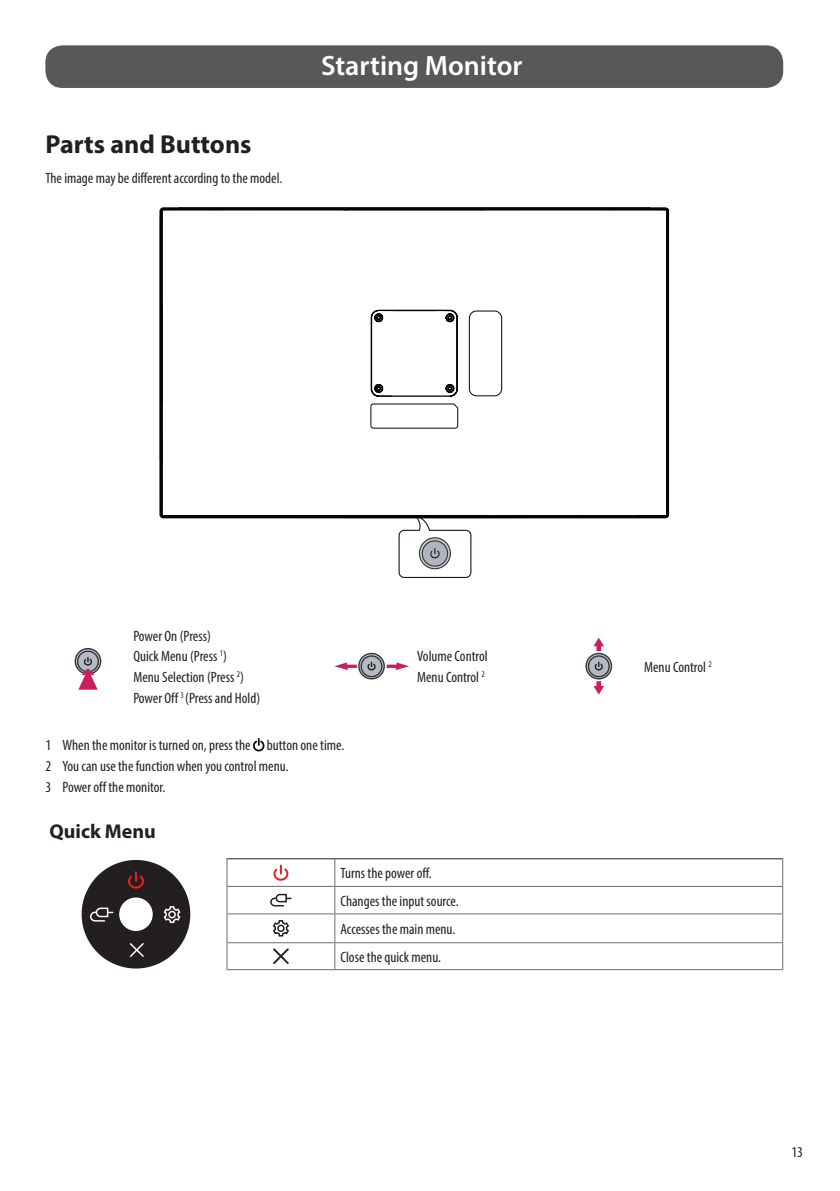
<style>
.page{position:relative;width:840px;height:1191px;background:#fff}
.page>*{position:absolute;margin:0;border:0;box-sizing:border-box;transform-origin:0 0}
.t1{font:600 28px "Myriad Pro";color:#fff}
.Title2{font:700 26px "Myriad Pro";color:#231f20}
.Title3{font:700 20px "Myriad Pro";color:#231f20}
.Body{font:condensed 15px "Myriad Pro";color:#231f20}
</style>
<div class="page">
<div style="left:45px;top:45px;width:737px;height:43px;background:#57585a;border-radius:17px"></div>
<svg style="left:159px;top:207px;width:509px;height:311px"></svg>
<hr style="left:343px;top:515px;width:142px;height:1px;background:#050303">
<hr style="left:261px;top:516px;width:82px;height:1px;background:#050303">
<hr style="left:194px;top:516px;width:67px;height:1px;background:#050303">
<hr style="left:485px;top:516px;width:150px;height:1px;background:#050303">
<hr style="left:343px;top:516px;width:71px;height:1px;background:#050303">
<hr style="left:414px;top:516px;width:71px;height:1px;background:#050303">
<hr style="left:163px;top:517px;width:502px;height:1px;background:#050303">
<svg style="left:457px;top:408px;width:1px;height:18px"></svg>
<hr style="left:456px;top:318px;width:1px;height:71px;background:#050303">
<svg style="left:162px;top:514px;width:40px;height:3px"></svg>
<svg style="left:350px;top:518px;width:128px;height:60px"></svg>
<div style="left:468px;top:310px;width:34px;height:86px;border:1px solid #050303;border-radius:7px"></div>
<svg style="left:75px;top:648px;width:26px;height:26px"></svg>
<div style="left:75px;top:648px;width:26px;height:26px;border:1px solid #323436;border-radius:50%"></div>
<svg style="left:78px;top:651px;width:20px;height:21px"></svg>
<div style="left:77px;top:650px;width:22px;height:22px;border:1px solid #323436;border-radius:50%"></div>
<svg style="left:78px;top:656px;width:20px;height:33px"></svg>
<svg style="left:358px;top:653px;width:26px;height:26px"></svg>
<div style="left:358px;top:653px;width:26px;height:26px;border:1px solid #323436;border-radius:50%"></div>
<svg style="left:361px;top:656px;width:20px;height:20px"></svg>
<div style="left:360px;top:655px;width:22px;height:22px;border:1px solid #323436;border-radius:50%"></div>
<svg style="left:366px;top:661px;width:10px;height:10px"></svg>
<svg style="left:334px;top:662px;width:23px;height:8px"></svg>
<svg style="left:386px;top:662px;width:23px;height:8px"></svg>
<svg style="left:585px;top:653px;width:26px;height:26px"></svg>
<div style="left:585px;top:653px;width:26px;height:26px;border:1px solid #323436;border-radius:50%"></div>
<svg style="left:588px;top:656px;width:20px;height:20px"></svg>
<div style="left:587px;top:655px;width:22px;height:22px;border:1px solid #323436;border-radius:50%"></div>
<svg style="left:593px;top:661px;width:10px;height:10px"></svg>
<svg style="left:593px;top:637px;width:10px;height:14px"></svg>
<svg style="left:593px;top:681px;width:10px;height:13px"></svg>
<svg style="left:253px;top:738px;width:11px;height:13px"></svg>
<hr style="left:226px;top:886px;width:108px;height:1px;background:#6c6d70">
<hr style="left:334px;top:886px;width:448px;height:1px;background:#6c6d70">
<hr style="left:226px;top:913px;width:108px;height:1px;background:#6c6d70">
<hr style="left:334px;top:913px;width:448px;height:1px;background:#6c6d70">
<hr style="left:226px;top:942px;width:108px;height:1px;background:#6c6d70">
<hr style="left:334px;top:942px;width:448px;height:1px;background:#6c6d70">
<svg style="left:334px;top:859px;width:1px;height:110px"></svg>
<hr style="left:226px;top:969px;width:108px;height:1px;background:#6c6d70">
<hr style="left:334px;top:969px;width:448px;height:1px;background:#6c6d70">
<svg style="left:226px;top:859px;width:1px;height:110px"></svg>
<hr style="left:226px;top:858px;width:108px;height:1px;background:#231f20">
<hr style="left:334px;top:858px;width:448px;height:1px;background:#231f20">
<svg style="left:82px;top:860px;width:108px;height:108px"></svg>
<svg style="left:273px;top:864px;width:16px;height:17px"></svg>
<svg style="left:269px;top:893px;width:23px;height:71px"></svg>
<p class="Title2" style="left:45px;top:127px;width:207px">Parts and Buttons</p>
<p class="Body" style="left:45px;top:168px;width:238px">The image may be different according to the model.</p>
<p class="t1" style="left:321px;top:48px;width:203px">Starting Monitor</p>
<p class="Body" style="left:133px;top:626px;width:79px">Power On (Press)</p>
<p class="Body" style="left:133px;top:647px;width:95px">Quick Menu (Press <sup>1</sup>)</p>
<p class="Body" style="left:133px;top:668px;width:112px">Menu Selection (Press <sup>2</sup>)</p>
<p class="Body" style="left:133px;top:689px;width:128px">Power Off <sup>3</sup> (Press and Hold)</p>
<p class="Body" style="left:417px;top:647px;width:72px">Volume Control</p>
<p class="Body" style="left:417px;top:668px;width:69px">Menu Control <sup>2</sup></p>
<p class="Body" style="left:45px;top:736px;width:300px">1 When the monitor is turned on, press the button one time.</p>
<p class="Body" style="left:45px;top:757px;width:244px">2 You can use the function when you control menu.</p>
<p class="Body" style="left:45px;top:777px;width:121px">3 Power off the monitor.</p>
<p class="Title3" style="left:49px;top:818px;width:108px">Quick Menu</p>
<p class="Body" style="left:340px;top:864px;width:93px">Turns the power off.</p>
<p class="Body" style="left:340px;top:891px;width:120px">Changes the input source.</p>
<p class="Body" style="left:340px;top:920px;width:116px">Accesses the main menu.</p>
<p class="Body" style="left:340px;top:947px;width:102px">Close the quick menu.</p>
<p class="Body" style="left:643px;top:657px;width:69px">Menu Control <sup>2</sup></p>
<p class="Body" style="left:791px;top:1142px;width:13px">13</p>
</div>
